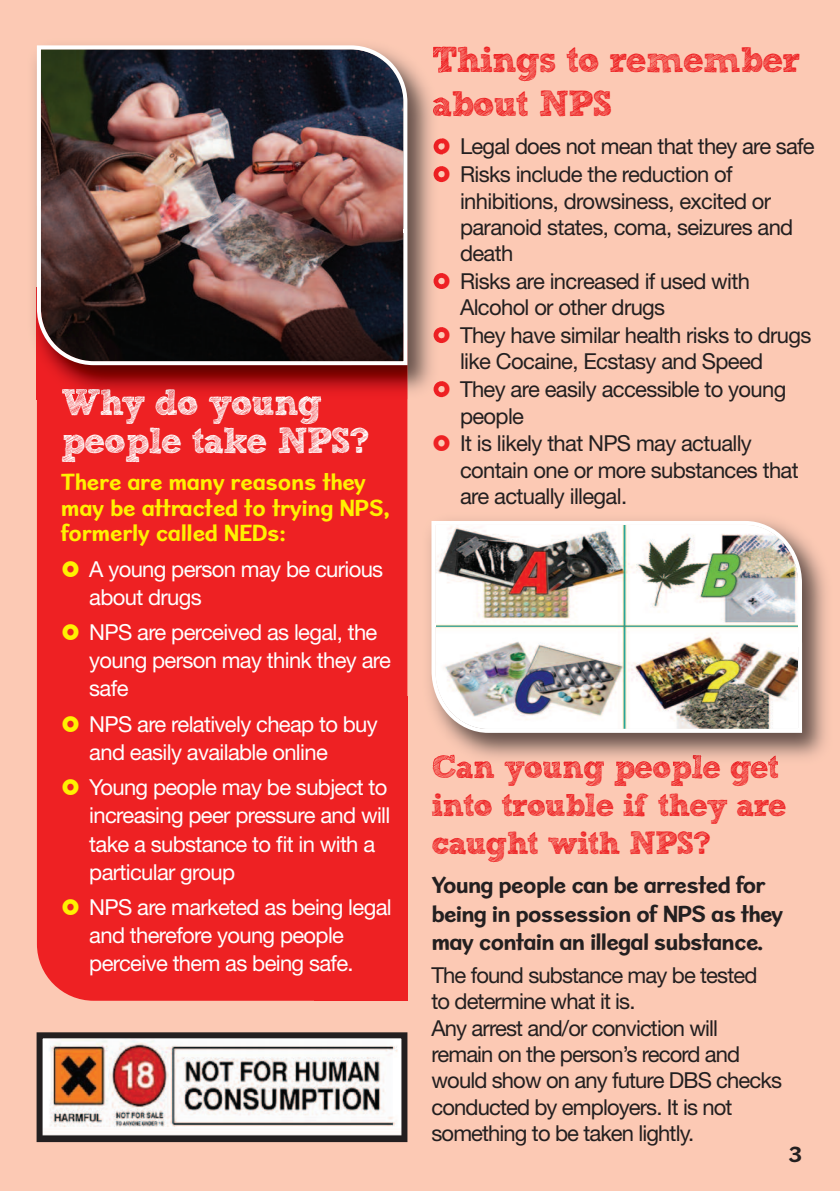
<style>
.page{position:relative;width:840px;height:1191px;background:#fff}
.page>*{position:absolute;margin:0;border:0;box-sizing:border-box;transform-origin:0 0}
.t1{font:36px/43.2px "Sketch Rockwell";letter-spacing:-.04em;color:#ee2123}
.t2{font:36px/37.8px "Sketch Rockwell";letter-spacing:-.04em;color:#fff}
.t3{font:32px/38.4px "Sketch Rockwell";letter-spacing:-.04em;color:#ee2123}
.t4{font:700 24px/28.8px "Sweater School Rg";letter-spacing:-.04em;color:#231f20}
.t5{font:700 24px/25.8px "Sweater School Rg";letter-spacing:-.02em;color:#fff101}
.t6{font:22px/26.8px "Helvetica Neue LT Std";letter-spacing:-.03em;color:#231f20}
.t7{font:22px/28.2px "Helvetica Neue LT Std";letter-spacing:-.03em;color:#fff}
</style>
<div class="page">
<div style="left:0;top:0;width:839px;height:1191px;background:#fcc9b4"></div>
<div style="left:37px;top:287px;width:370px;height:713px;background:#ee2123;border-radius:57px"></div>
<div style="left:314px;top:696px;width:93px;height:304px;background:#ee2123"></div>
<img style="left:44px;top:1039px;width:356px;height:96px">
<div style="left:37px;top:1032px;width:370px;height:110px;border:6px solid #231f20"></div>
<img style="left:429px;top:520px;width:397px;height:247px">
<img style="left:432px;top:755px;width:23px;height:12px">
<img style="left:431px;top:521px;width:370px;height:212px">
<img style="left:34px;top:46px;width:408px;height:353px">
<img style="left:432px;top:48px;width:10px;height:25px">
<img style="left:432px;top:97px;width:10px;height:19px">
<img style="left:119px;top:365px;width:288px;height:34px">
<img style="left:37px;top:365px;width:82px;height:34px">
<img style="left:62px;top:389px;width:26px;height:10px">
<img style="left:37px;top:45px;width:370px;height:320px">
<svg style="left:433px;top:138px;width:10px;height:16px"></svg>
<svg style="left:433px;top:166px;width:10px;height:16px"></svg>
<svg style="left:433px;top:273px;width:10px;height:16px"></svg>
<svg style="left:433px;top:327px;width:10px;height:16px"></svg>
<svg style="left:433px;top:381px;width:10px;height:16px"></svg>
<h1 class="t2" style="left:61px;top:387px;width:309px">Why do young people take NPS?</h1>
<p class="t5" style="left:61px;top:471px;width:330px">There are many reasons they may be attracted to trying NPS, formerly called NEDs:</p>
<p class="t7" style="left:89px;top:557px;width:295px">A young person may be curious about drugs</p>
<p class="t7" style="left:89px;top:620px;width:303px">NPS are perceived as legal, the young person may think they are safe</p>
<p class="t7" style="left:89px;top:712px;width:290px">NPS are relatively cheap to buy and easily available online</p>
<p class="t7" style="left:89px;top:775px;width:302px">Young people may be subject to increasing peer pressure and will take a substance to fit in with a particular group</p>
<p class="t7" style="left:89px;top:895px;width:304px">NPS are marketed as being legal and therefore young people perceive them as being safe.</p>
<h1 class="t1" style="left:431px;top:42px;width:370px">Things to remember about NPS</h1>
<p class="t6" style="left:460px;top:135px;width:356px">Legal does not mean that they are safe<br>Risks include the reduction of inhibitions, drowsiness, excited or paranoid states, coma, seizures and death<br>Risks are increased if used with<br>Alcohol or other drugs<br>They have similar health risks to drugs like Cocaine, Ecstasy and Speed<br>They are easily accessible to young people<br>It is likely that NPS may actually contain one or more substances that are actually illegal.</p>
<h2 class="t3" style="left:431px;top:750px;width:357px">Can young people get into trouble if they are caught with NPS?</h2>
<p class="t4" style="left:431px;top:872px;width:353px">Young people can be arrested for being in possession of NPS as they may contain an illegal substance.</p>
<p class="t6" style="left:431px;top:964px;width:352px">The found substance may be tested<br>to determine what it is.<br>Any arrest and/or conviction will remain on the person’s record and would show on any future DBS checks conducted by employers. It is not something to be taken lightly.</p>
<p class="t4" style="left:787px;top:1142px;width:16px">3</p>
</div>
